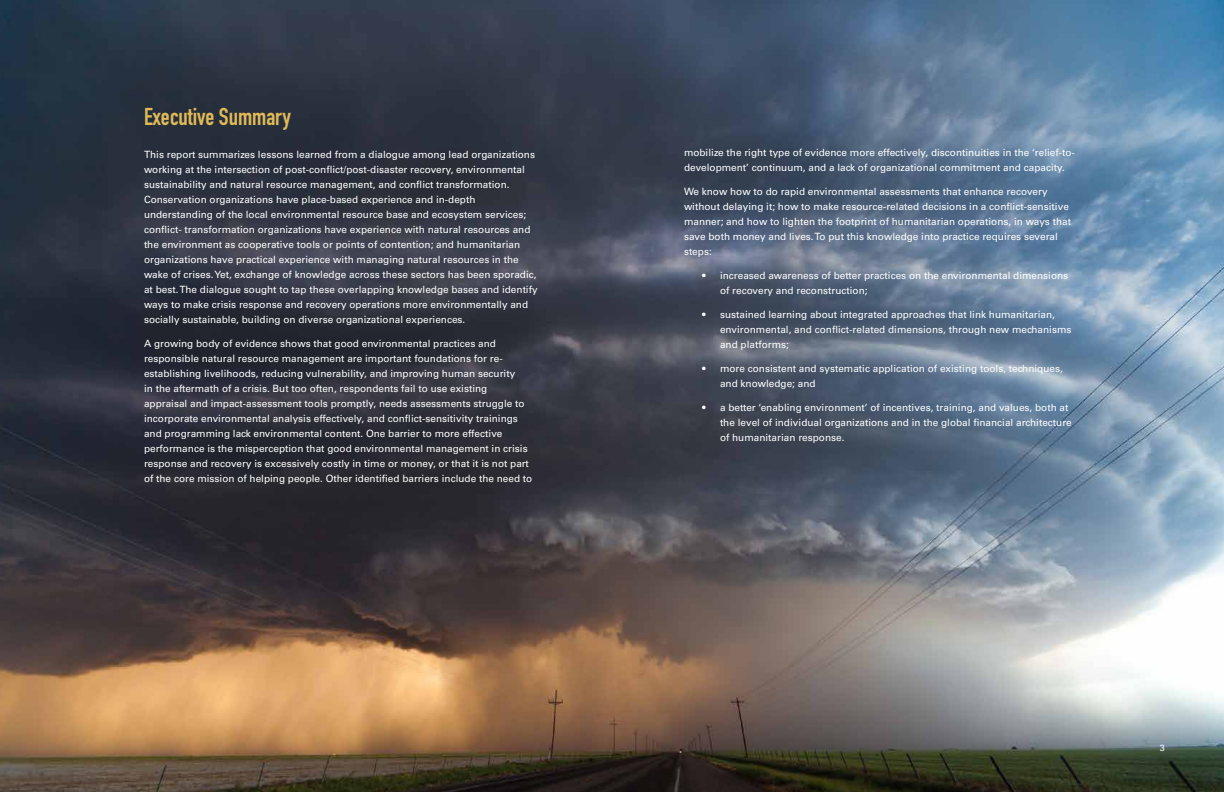
<style>
.page{position:relative;width:1224px;height:792px;background:#fff}
.page>*{position:absolute;margin:0;border:0;box-sizing:border-box;transform-origin:0 0}
.t1{font:700 24px "DIN Condensed";color:#e1ba57}
.t2{font:10px/15px "Univers LT Std";color:#fff}
.t3{font:9px "Univers LT Std";color:#fff}
</style>
<div class="page">
<img style="left:0;top:0;width:1224px;height:792px">
<h1 class="t1" style="left:144px;top:101px;width:148px">Executive Summary</h1>
<p class="t2" style="left:144px;top:147px;width:395px">This report summarizes lessons learned from a dialogue among lead organizations working at the intersection of post-conflict/post-disaster recovery, environmental sustainability and natural resource management, and conflict transformation.<br>Conservation organizations have place-based experience and in-depth understanding of the local environmental resource base and ecosystem services; conflict- transformation organizations have experience with natural resources and the environment as cooperative tools or points of contention; and humanitarian organizations have practical experience with managing natural resources in the wake of crises. Yet, exchange of knowledge across these sectors has been sporadic, at best. The dialogue sought to tap these overlapping knowledge bases and identify ways to make crisis response and recovery operations more environmentally and socially sustainable, building on diverse organizational experiences.</p>
<p class="t2" style="left:144px;top:336px;width:390px">A growing body of evidence shows that good environmental practices and responsible natural resource management are important foundations for re&shy;establishing livelihoods, reducing vulnerability, and improving human security<br>in the aftermath of a crisis. But too often, respondents fail to use existing appraisal and impact-assessment tools promptly, needs assessments struggle to incorporate environmental analysis effectively, and conflict-sensitivity trainings and programming lack environmental content. One barrier to more effective performance is the misperception that good environmental management in crisis response and recovery is excessively costly in time or money, or that it is not part of the core mission of helping people. Other identified barriers include the need to</p>
<p class="t2" style="left:684px;top:145px;width:392px">mobilize the right type of evidence more effectively, discontinuities in the ‘relief-to&shy;development’ continuum, and a lack of organizational commitment and capacity.</p>
<p class="t2" style="left:684px;top:184px;width:389px">We know how to do rapid environmental assessments that enhance recovery without delaying it; how to make resource-related decisions in a conflict-sensitive manner; and how to lighten the footprint of humanitarian operations, in ways that save both money and lives. To put this knowledge into practice requires several steps:</p>
<p class="t2" style="left:720px;top:268px;width:350px;text-indent:-18px">• increased awareness of better practices on the environmental dimensions of recovery and reconstruction;</p>
<p class="t2" style="left:720px;top:307px;width:353px;text-indent:-18px">• sustained learning about integrated approaches that link humanitarian, environmental, and conflict-related dimensions, through new mechanisms and platforms;</p>
<p class="t2" style="left:720px;top:361px;width:344px;text-indent:-18px">• more consistent and systematic application of existing tools, techniques, and knowledge; and</p>
<p class="t2" style="left:720px;top:400px;width:353px;text-indent:-18px">• a better ‘enabling environment’ of incentives, training, and values, both at the level of individual organizations and in the global financial architecture of humanitarian response.</p>
<p class="t3" style="left:1160px;top:742px;width:7px">3</p>
</div>
